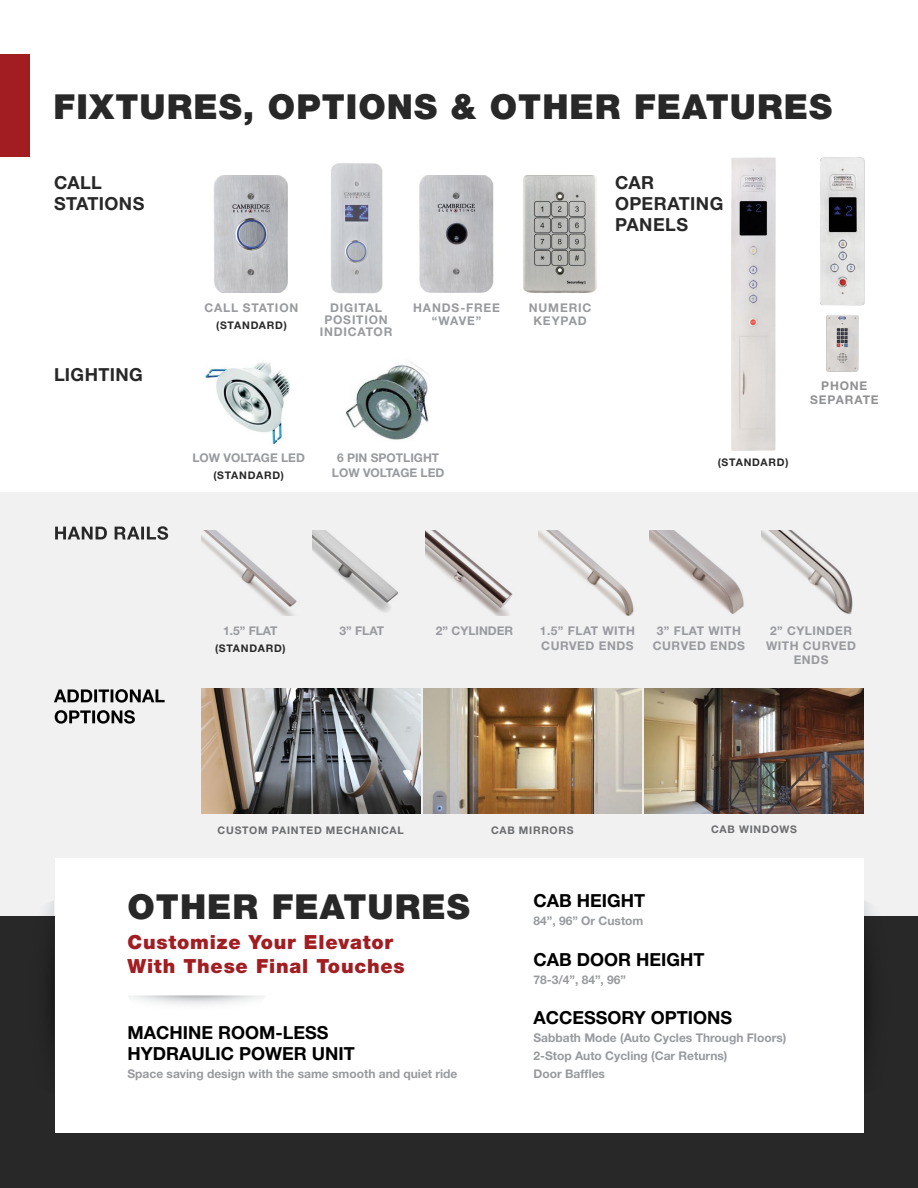
<style>
.page{position:relative;width:918px;height:1188px;background:#fff}
.page>*{position:absolute;margin:0;border:0;box-sizing:border-box;transform-origin:0 0}
.t1{font:900 34.5px "Helvetica Neue";letter-spacing:.03em;color:#292829}
.t2{font:900 19.5px/24px "Helvetica Neue";letter-spacing:.04em;color:#a21d21}
.t3{font:700 18px/21px "Helvetica Neue";color:#000}
.t4{font:700 18px/21px "Helvetica Neue";letter-spacing:.02em;color:#292829}
.t5{font:700 12px/18px "Helvetica Neue";color:#989a9d}
.t6{font:700 12px/14.4px "Helvetica Neue";letter-spacing:.04em;color:#989a9d;text-align:center}
.t7{font:700 12px/12px "Helvetica Neue";letter-spacing:.07em;color:#989a9d;text-align:center}
.t8{font:700 12px/13.5px "Helvetica Neue";letter-spacing:.07em;color:#6b6c6e;text-align:center}
.t9{font:700 12px "Helvetica Neue";letter-spacing:.065em;color:#989a9d}
.t10{font:700 10.5px "Helvetica Neue";letter-spacing:.075em;color:#6b6c6e}
.t11{font:700 10.5px "Helvetica Neue";letter-spacing:.075em;color:#292829}
</style>
<div class="page">
<div style="left:0;top:492px;width:918px;height:424px;background:#f1f1f2"></div>
<div style="left:0;top:916px;width:918px;height:272px;background:#292829"></div>
<div style="left:0;top:54px;width:30px;height:103px;background:#a21d21"></div>
<div style="left:55px;top:859px;width:808px;height:274px;background:#fff"></div>
<svg style="left:864px;top:901px;width:8px;height:147px"></svg>
<svg style="left:47px;top:901px;width:7px;height:137px"></svg>
<svg style="left:55px;top:710px;width:80px;height:14px"></svg>
<svg style="left:54px;top:689px;width:111px;height:14px"></svg>
<img style="left:202px;top:688px;width:218px;height:125px">
<img style="left:423px;top:688px;width:219px;height:125px">
<img style="left:645px;top:688px;width:218px;height:125px">
<img style="left:331px;top:163px;width:52px;height:130px">
<img style="left:419px;top:175px;width:75px;height:118px">
<img style="left:523px;top:175px;width:74px;height:118px">
<img style="left:346px;top:361px;width:83px;height:79px">
<img style="left:204px;top:362px;width:86px;height:83px">
<img style="left:213px;top:175px;width:75px;height:118px">
<img style="left:731px;top:157px;width:45px;height:294px">
<img style="left:820px;top:157px;width:45px;height:149px">
<img style="left:826px;top:315px;width:33px;height:57px">
<svg style="left:55px;top:526px;width:113px;height:14px"></svg>
<img style="left:538px;top:530px;width:96px;height:86px">
<img style="left:202px;top:530px;width:95px;height:86px">
<img style="left:425px;top:530px;width:88px;height:86px">
<img style="left:762px;top:530px;width:91px;height:85px">
<img style="left:649px;top:530px;width:95px;height:84px">
<img style="left:313px;top:530px;width:86px;height:82px">
<svg style="left:128px;top:995px;width:137px;height:10px"></svg>
<h1 class="t1" style="left:54px;top:86px;width:780px">FIXTURES, OPTIONS &amp; OTHER FEATURES</h1>
<h3 class="t4" style="left:54px;top:172px;width:92px">CALL<br>STATIONS</h3>
<h3 class="t4" style="left:54px;top:363px;width:90px">LIGHTING</h3>
<h3 class="t4" style="left:615px;top:172px;width:110px">CAR<br>OPERATING<br>PANELS</h3>
<p class="t9" style="left:205px;top:301px;width:95px">CALL STATION</p>
<p class="t11" style="left:216px;top:319px;width:72px">(STANDARD)</p>
<p class="t7" style="left:320px;top:302px;width:74px">DIGITAL<br>POSITION<br>INDICATOR</p>
<p class="t7" style="left:413px;top:300px;width:88px;line-height:13.5px">HANDS-FREE “WAVE”</p>
<p class="t7" style="left:529px;top:300px;width:64px;line-height:13.5px">NUMERIC<br>KEYPAD</p>
<p class="t5" style="left:192px;top:449px;width:114px">LOW VOLTAGE LED</p>
<p class="t11" style="left:213px;top:469px;width:72px">(STANDARD)</p>
<p class="t5" style="left:332px;top:451px;width:114px;line-height:14.4px;text-align:center">6 PIN SPOTLIGHT<br>LOW VOLTAGE LED</p>
<p class="t11" style="left:718px;top:456px;width:72px">(STANDARD)</p>
<p class="t8" style="left:810px;top:379px;width:70px">PHONE<br>SEPARATE</p>
<p class="t5" style="left:223px;top:622px;width:56px">1.5” FLAT</p>
<p class="t11" style="left:215px;top:642px;width:72px">(STANDARD)</p>
<p class="t5" style="left:340px;top:622px;width:46px">3” FLAT</p>
<p class="t5" style="left:436px;top:622px;width:79px">2” CYLINDER</p>
<p class="t6" style="left:540px;top:624px;width:97px;text-align:left">1.5” FLAT WITH<br>CURVED ENDS</p>
<p class="t6" style="left:653px;top:624px;width:94px">3” FLAT WITH<br>CURVED ENDS</p>
<p class="t6" style="left:766px;top:624px;width:91px">2” CYLINDER<br>WITH CURVED<br>ENDS</p>
<p class="t10" style="left:218px;top:824px;width:188px">CUSTOM PAINTED MECHANICAL</p>
<p class="t10" style="left:491px;top:824px;width:84px">CAB MIRRORS</p>
<p class="t10" style="left:711px;top:823px;width:87px">CAB WINDOWS</p>
<h1 class="t1" style="left:128px;top:887px;width:344px">OTHER FEATURES</h1>
<h2 class="t2" style="left:128px;top:930px;width:279px">Customize Your Elevator<br>With These Final Touches</h2>
<h3 class="t3" style="left:128px;top:1022px;width:229px">MACHINE ROOM-LESS<br>HYDRAULIC POWER UNIT</h3>
<p class="t5" style="left:128px;top:1065px;width:331px">Space saving design with the same smooth and quiet ride</p>
<h3 class="t3" style="left:533px;top:890px;width:113px">CAB HEIGHT</h3>
<p class="t5" style="left:533px;top:911px;width:112px">84”, 96” Or Custom</p>
<h3 class="t3" style="left:533px;top:948px;width:172px">CAB DOOR HEIGHT</h3>
<p class="t5" style="left:533px;top:970px;width:94px">78-3/4”, 84”, 96”</p>
<h3 class="t3" style="left:533px;top:1007px;width:200px">ACCESSORY OPTIONS</h3>
<p class="t5" style="left:533px;top:1028px;width:254px">Sabbath Mode (Auto Cycles Through Floors)<br>2-Stop Auto Cycling (Car Returns)<br>Door Baffles</p>
</div>
